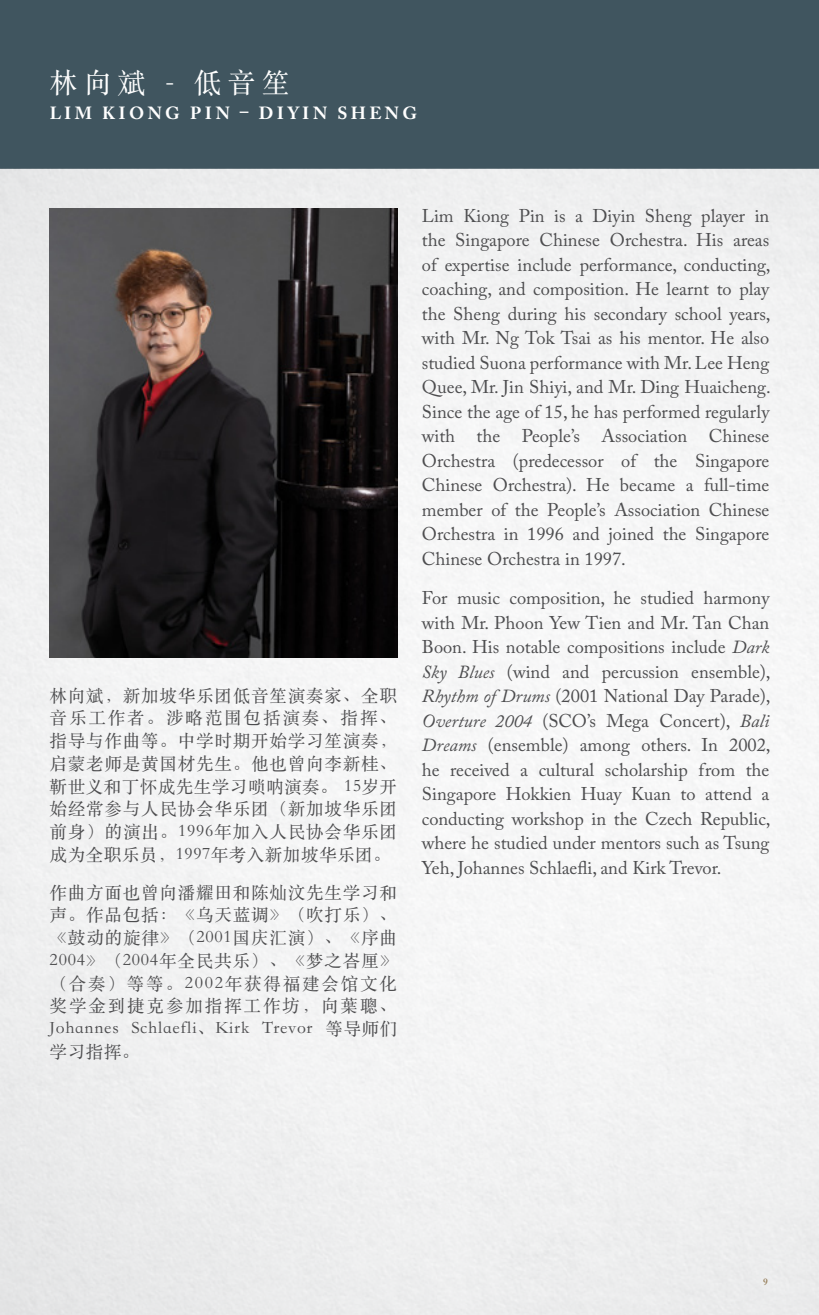
<style>
.page{position:relative;width:819px;height:1315px;background:#fff}
.page>*{position:absolute;margin:0;border:0;box-sizing:border-box;transform-origin:0 0}
.t1{font:28px "ST Songti SC Regular";letter-spacing:.22em;color:#fff}
.t2{font:18.38px/24.5px "Adobe Caslon Pro";color:#4d4d4f;text-align:justify}
.t3{font:17.5px/22.8px "ST Songti SC Regular";letter-spacing:.03em;color:#4d4d4f;text-align:justify}
.t4{font:700 17.5px "Adobe Caslon Pro";letter-spacing:.195em;color:#fff}
.t5{font:600 9.45px "Adobe Caslon Pro";color:#957d58}
.s1{font-style:italic}
</style>
<div class="page">
<div style="left:0;top:0;width:819px;height:169px;background:#40555f"></div>
<img style="left:0;top:169px;width:819px;height:1146px">
<img style="left:50px;top:208px;width:347px;height:449px">
<h1 class="t1" style="left:50px;top:65px;width:242px">林向斌 - 低音笙</h1>
<p class="t4" style="left:50px;top:103px;width:369px">LIM KIONG PIN – DIYIN SHENG</p>
<p class="t3" style="left:50px;top:683px;width:349px">林向斌，新加坡华乐团低音笙演奏家、全职音乐工作者。涉略范围包括演奏、指挥、指导与作曲等。中学时期开始学习笙演奏，启蒙老师是黄国材先生。他也曾向李新桂、靳世义和丁怀成先生学习唢呐演奏。 15岁开始经常参与人民协会华乐团（新加坡华乐团前身）的演出。1996年加入人民协会华乐团成为全职乐员，1997年考入新加坡华乐团。</p>
<p class="t3" style="left:50px;top:880px;width:349px">作曲方面也曾向潘耀田和陈灿汶先生学习和声。作品包括：《乌天蓝调》（吹打乐）、《鼓动的旋律》（2001国庆汇演）、《序曲2004》（2004年全民共乐）、《梦之峇厘》（合奏）等等。2002年获得福建会馆文化奖学金到捷克参加指挥工作坊，向葉聰、Johannes Schlaefli、Kirk Trevor 等导师们学习指挥。</p>
<p class="t2" style="left:422px;top:203px;width:350px">Lim Kiong Pin is a Diyin Sheng player in the Singapore Chinese Orchestra. His areas of expertise include performance, conducting, coaching, and composition. He learnt to play the Sheng during his secondary school years, with Mr. Ng Tok Tsai as his mentor. He also studied Suona performance with Mr. Lee Heng Quee, Mr. Jin Shiyi, and Mr. Ding Huaicheng.<br>Since the age of 15, he has performed regularly with the People’s Association Chinese Orchestra (predecessor of the Singapore Chinese Orchestra). He became a full-time member of the People’s Association Chinese Orchestra in 1996 and joined the Singapore Chinese Orchestra in 1997.</p>
<p class="t2" style="left:422px;top:586px;width:350px">For music composition, he studied harmony with Mr. Phoon Yew Tien and Mr. Tan Chan Boon. His notable compositions include <span class="s1">Dark Sky Blues</span> (wind and percussion ensemble), <span class="s1">Rhythm of Drums</span> (2001 National Day Parade), <span class="s1">Overture 2004</span> (SCO’s Mega Concert), <span class="s1">Bali Dreams</span> (ensemble) among others. In 2002, he received a cultural scholarship from the Singapore Hokkien Huay Kuan to attend a conducting workshop in the Czech Republic, where he studied under mentors such as Tsung Yeh, Johannes Schlaefli, and Kirk Trevor.</p>
<p class="t5" style="left:763px;top:1276px;width:6px">9</p>
</div>
